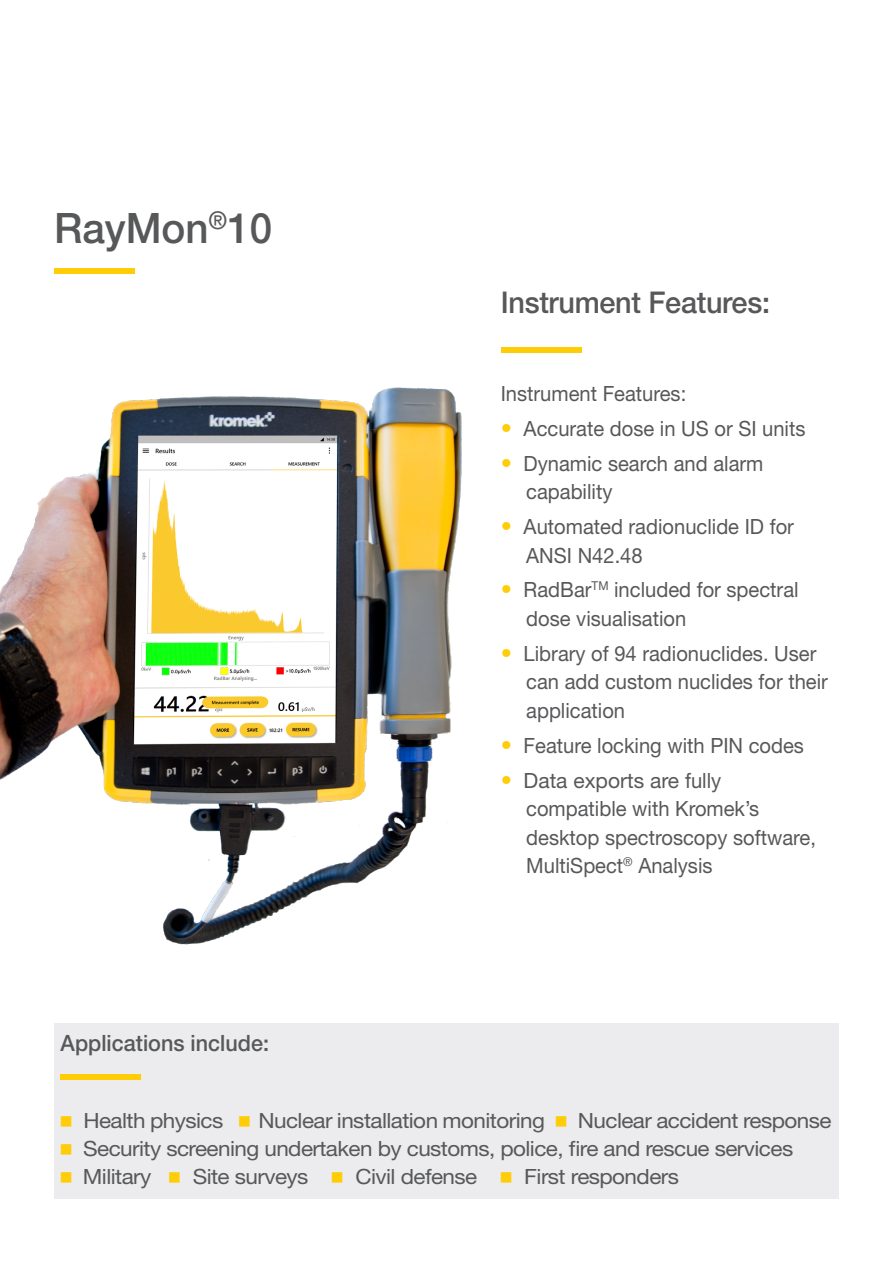
<style>
.page{position:relative;width:893px;height:1263px;background:#fff}
.page>*{position:absolute;margin:0;border:0;box-sizing:border-box;transform-origin:0 0}
.t1{font:500 42px "Helvetica Neue LT Std";color:#57585a;scale:.96 1}
.t2{font:500 30px "Helvetica Neue LT Std";letter-spacing:-.01em;color:#57585a;scale:.96 1}
.t3{font:500 22.5px "Helvetica Neue LT Std";color:#57585a;scale:.96 1}
.t4{font:21px/28.5px "Helvetica Neue LT Std";color:#57585a;scale:.96 1}
.t5{font:21px "Helvetica Neue LT Std";letter-spacing:-.025em;color:#57585a;scale:1.07 1}
.t6{font:21px/28.5px "Helvetica Neue LT Std";color:#57585a}
.s1{font-size:22.5px;color:#fecd08}
.s2{color:#fecd08}
</style>
<div class="page">
<img style="left:0;top:387px;width:462px;height:558px">
<div style="left:54px;top:1023px;width:785px;height:175px;background:#ececee"></div>
<div style="left:501px;top:348px;width:80px;height:5px;background:#fecd08"></div>
<div style="left:61px;top:1074px;width:80px;height:5px;background:#fecd08"></div>
<div style="left:54px;top:268px;width:81px;height:5px;background:#fecd08"></div>
<p class="t1" style="left:54px;top:203px;width:229px">RayMon<sup>®</sup>10</p>
<p class="t3" style="left:61px;top:1029px;width:219px">Applications include:</p>
<p class="t2" style="left:501px;top:285px;width:282px">Instrument Features:</p>
<p class="t4" style="left:501px;top:379px;width:195px">Instrument Features:</p>
<p class="t4" style="left:501px;top:414px;width:319px"><span class="s1">•</span> Accurate dose in US or SI units</p>
<p class="t4" style="left:526px;top:449px;width:249px;text-indent:-26px"><span class="s1">•</span> Dynamic search and alarm capability</p>
<p class="t4" style="left:526px;top:512px;width:280px;text-indent:-26px"><span class="s1">•</span> Automated radionuclide ID for<br>ANSI N42.48</p>
<p class="t4" style="left:526px;top:575px;width:285px;text-indent:-26px"><span class="s1">•</span> RadBar<sup>TM</sup> included for spectral dose visualisation</p>
<p class="t4" style="left:526px;top:639px;width:316px;text-indent:-26px"><span class="s1">•</span> Library of 94 radionuclides. User can add custom nuclides for their application</p>
<p class="t4" style="left:501px;top:731px;width:317px"><span class="s1">•</span> Feature locking with PIN codes</p>
<p class="t6" style="left:526px;top:766px;width:291px;text-indent:-26px"><span class="s1">•</span> Data exports are fully compatible with Kromek’s desktop spectroscopy software,<br>MultiSpect<sup>®</sup> Analysis</p>
<p class="t5" style="left:60px;top:1107px;width:723px"><span class="s2">■</span> Health physics <span class="s2">■</span> Nuclear installation monitoring <span class="s2">■</span> Nuclear accident response</p>
<p class="t5" style="left:60px;top:1136px;width:687px"><span class="s2">■</span> Security screening undertaken by customs, police, fire and rescue services</p>
<p class="t5" style="left:60px;top:1164px;width:580px"><span class="s2">■</span> Military <span class="s2">■</span> Site surveys <span class="s2">■</span> Civil defense <span class="s2">■</span> First responders</p>
</div>
